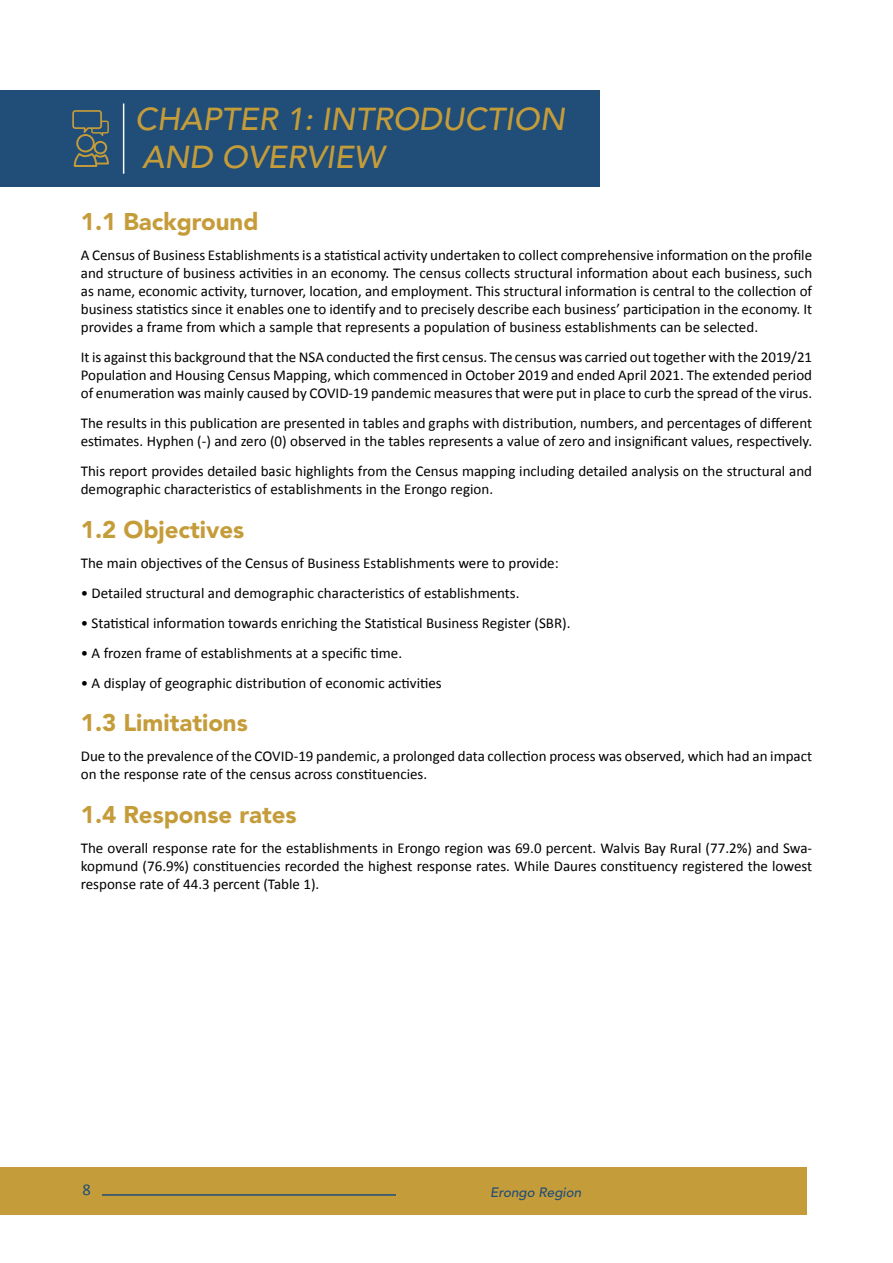
<style>
.page{position:relative;width:893px;height:1263px;background:#fff}
.page>*{position:absolute;margin:0;border:0;box-sizing:border-box;transform-origin:0 0}
.t1{font:italic 500 31.5px/37.5px "Avenir";color:#c59c3a}
.t2{font:900 24px "Avenir";color:#c59c3a}
.t3{font:16.5px "Calibri";color:#204e78}
.t4{font:15px/18px "Calibri";color:#000;text-align:justify}
.t5{font:italic 500 13.5px "Avenir";color:#204e78}
</style>
<div class="page">
<div style="left:0;top:1167px;width:806px;height:48px;background:#c59c3a"></div>
<hr style="left:102px;top:1194px;width:294px;height:2px;background:#204e78">
<div style="left:0;top:90px;width:600px;height:97px;background:#204e78"></div>
<hr style="left:123px;top:104px;width:1px;height:70px;background:#fff">
<svg style="left:72px;top:110px;width:37px;height:57px"></svg>
<h1 class="t1" style="left:135px;top:102px;width:431px">CHAPTER 1: INTRODUCTION<br>AND OVERVIEW</h1>
<h2 class="t2" style="left:81px;top:207px;width:179px">1.1 Background</h2>
<p class="t4" style="left:81px;top:245px;width:733px">A Census of Business Establishments is a statistical activity undertaken to collect comprehensive information on the profile and structure of business activities in an economy. The census collects structural information about each business, such as name, economic activity, turnover, location, and employment. This structural information is central to the collection of business statistics since it enables one to identify and to precisely describe each business’ participation in the economy. It provides a frame from which a sample that represents a population of business establishments can be selected.</p>
<p class="t4" style="left:81px;top:347px;width:733px">It is against this background that the NSA conducted the first census. The census was carried out together with the 2019/21<br>Population and Housing Census Mapping, which commenced in October 2019 and ended April 2021. The extended period of enumeration was mainly caused by COVID-19 pandemic measures that were put in place to curb the spread of the virus.</p>
<p class="t4" style="left:81px;top:413px;width:733px">The results in this publication are presented in tables and graphs with distribution, numbers, and percentages of different estimates. Hyphen (-) and zero (0) observed in the tables represents a value of zero and insignificant values, respectively.</p>
<p class="t4" style="left:81px;top:461px;width:733px">This report provides detailed basic highlights from the Census mapping including detailed analysis on the structural and demographic characteristics of establishments in the Erongo region.</p>
<h2 class="t2" style="left:81px;top:515px;width:165px">1.2 Objectives</h2>
<p class="t4" style="left:81px;top:553px;width:479px">The main objectives of the Census of Business Establishments were to provide:</p>
<p class="t4" style="left:81px;top:583px;width:440px">• Detailed structural and demographic characteristics of establishments.</p>
<p class="t4" style="left:81px;top:613px;width:491px">• Statistical information towards enriching the Statistical Business Register (SBR).</p>
<p class="t4" style="left:81px;top:643px;width:323px">• A frozen frame of establishments at a specific time.</p>
<p class="t4" style="left:81px;top:673px;width:363px">• A display of geographic distribution of economic activities</p>
<h2 class="t2" style="left:81px;top:708px;width:169px">1.3 Limitations</h2>
<p class="t4" style="left:81px;top:747px;width:733px">Due to the prevalence of the COVID-19 pandemic, a prolonged data collection process was observed, which had an impact on the response rate of the census across constituencies.</p>
<h2 class="t2" style="left:81px;top:800px;width:217px">1.4 Response rates</h2>
<p class="t4" style="left:81px;top:838px;width:733px">The overall response rate for the establishments in Erongo region was 69.0 percent. Walvis Bay Rural (77.2%) and Swa&shy;kopmund (76.9%) constituencies recorded the highest response rates. While Daures constituency registered the lowest response rate of 44.3 percent (Table 1).</p>
<p class="t3" style="left:82px;top:1179px;width:10px">8</p>
<p class="t5" style="left:490px;top:1185px;width:93px">Erongo Region</p>
</div>
